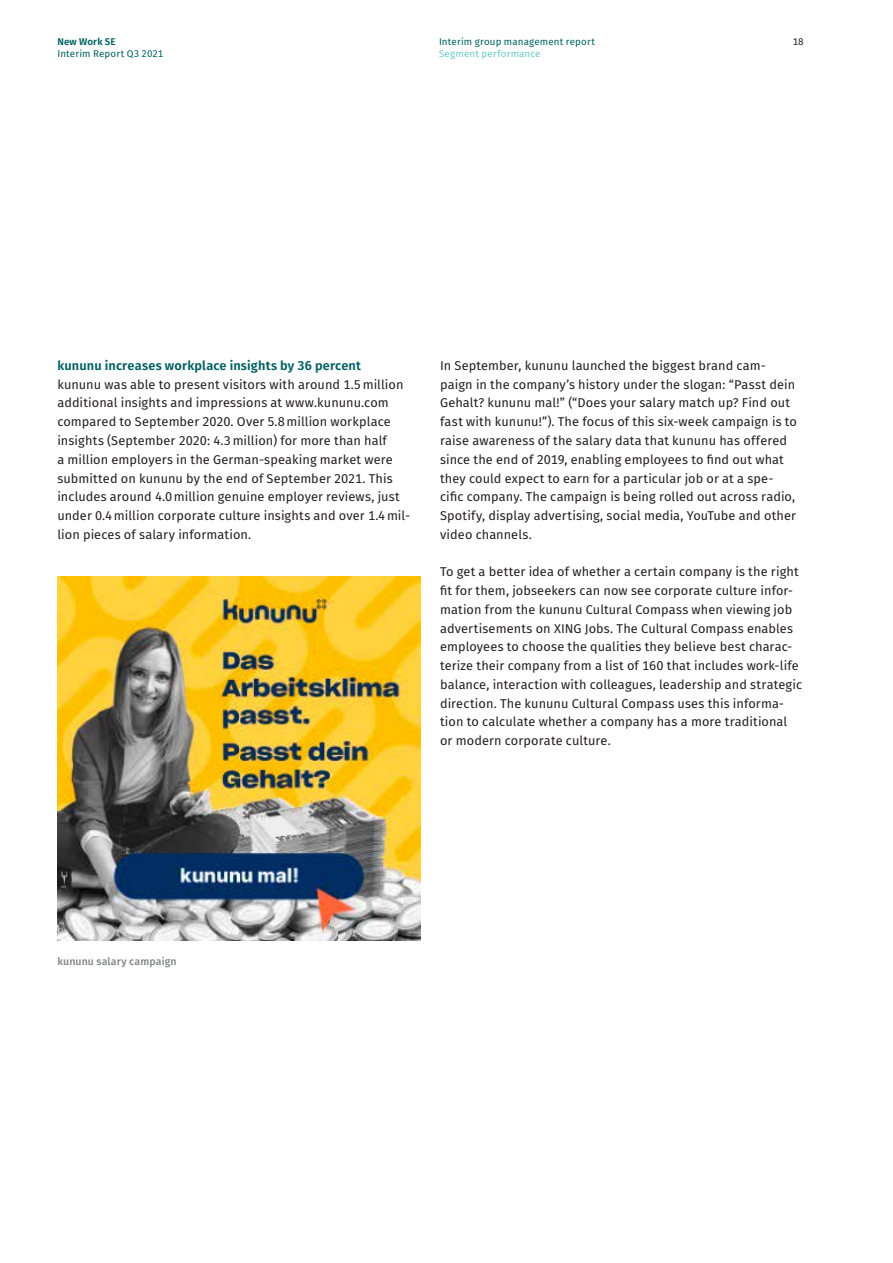
<style>
.page{position:relative;width:893px;height:1263px;background:#fff}
.page>*{position:absolute;margin:0;border:0;box-sizing:border-box;transform-origin:0 0}
.t1{font:12.75px/18.8px "Fira Sans";letter-spacing:.005em;color:#231f20}
.t2{font:600 12.75px "Fira Sans";letter-spacing:.01em;color:#006061}
.t3{font:500 10.5px "Fira Sans";letter-spacing:.01em;color:#808285}
.t4{font:9.75px "Fira Sans";letter-spacing:.015em;color:#006061}
.t5{font:9.75px "Fira Sans";letter-spacing:.015em;color:#6bc9c7}
.t6{font:600 9.75px "Fira Sans";letter-spacing:.015em;color:#006061}
.t7{font:9.75px "Fira Sans";color:#231f20}
</style>
<div class="page">
<img style="left:57px;top:577px;width:364px;height:363px">
<p class="t4" style="left:439px;top:34px;width:157px">Interim group management report</p>
<p class="t5" style="left:439px;top:46px;width:103px">Segment performance</p>
<p class="t6" style="left:57px;top:35px;width:60px">New Work SE</p>
<p class="t7" style="left:793px;top:34px;width:12px">18</p>
<p class="t4" style="left:57px;top:46px;width:107px">Interim Report Q3 2021</p>
<p class="t2" style="left:57px;top:357px;width:305px">kununu increases workplace insights by 36 percent</p>
<p class="t1" style="left:57px;top:375px;width:354px">kununu was able to present visitors with around 1.5million additional insights and impressions at www.kununu.com compared to September 2020. Over 5.8million workplace insights (September 2020: 4.3million) for more than half<br>a million employers in the German-speaking market were submitted on kununu by the end of September 2021. This includes around 4.0million genuine employer reviews, just under 0.4million corporate culture insights and over 1.4mil&shy;lion pieces of salary information.</p>
<p class="t1" style="left:440px;top:356px;width:358px">In September, kununu launched the biggest brand cam&shy;paign in the company’s history under the slogan: “Passt dein Gehalt? kununu mal!” (“Does your salary match up? Find out fast with kununu!”). The focus of this six-week campaign is to raise awareness of the salary data that kununu has offered since the end of 2019, enabling employees to find out what they could expect to earn for a particular job or at a spe&shy;cific company. The campaign is being rolled out across radio, Spotify, display advertising, social media, YouTube and other video channels.</p>
<p class="t1" style="left:440px;top:562px;width:364px">To get a better idea of whether a certain company is the right fit for them, jobseekers can now see corporate culture infor&shy;mation from the kununu Cultural Compass when viewing job advertisements on XING Jobs. The Cultural Compass enables employees to choose the qualities they believe best charac&shy;terize their company from a list of 160 that includes work-life balance, interaction with colleagues, leadership and strategic direction. The kununu Cultural Compass uses this informa&shy;tion to calculate whether a company has a more traditional or modern corporate culture.</p>
<p class="t3" style="left:57px;top:953px;width:121px">kununu salary campaign</p>
</div>
